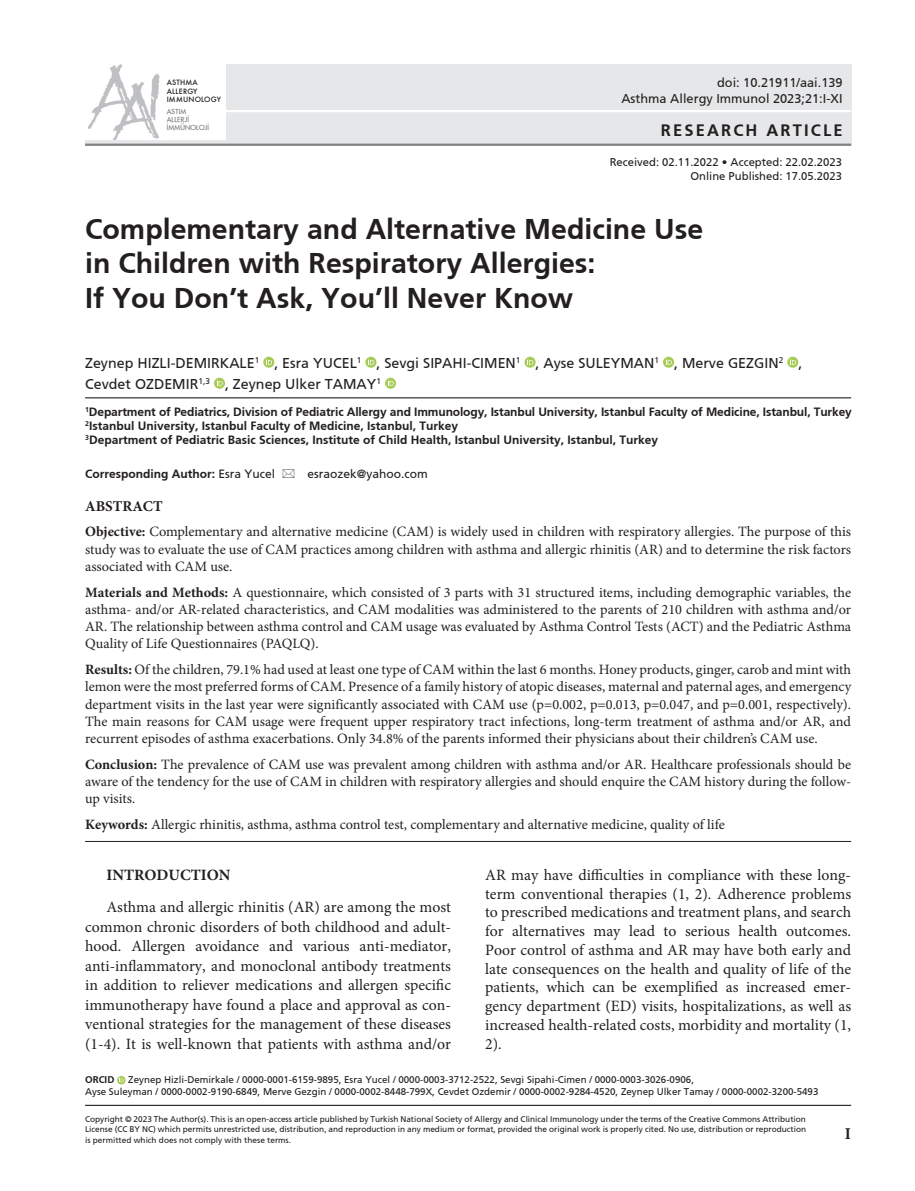
<style>
.page{position:relative;width:915px;height:1191px;background:#fff}
.page>*{position:absolute;margin:0;border:0;box-sizing:border-box;transform-origin:0 0}
.t1{font:700 28.5px/34.2px "Frutiger";color:#231f20}
.t2{font:700 16.5px "Frutiger";letter-spacing:.13em;color:#231f20}
.t3{font:700 16.5px "Minion Pro";color:#231f20}
.t4{font:15.75px/18.8px "Minion Pro";color:#231f20;text-align:justify}
.t5{font:700 15.75px "Minion Pro";color:#231f20}
.t6{font:700 15px "Minion Pro";color:#231f20}
.t7{font:14.25px/17.2px "Minion Pro";color:#231f20;text-align:justify}
.t8{font:14.25px/21px "Frutiger Roman";color:#231f20}
.t9{font:12.75px/16.5px "Frutiger Roman";color:#231f20;text-align:right}
.t10{font:700 12px/14.4px "Frutiger";color:#231f20}
.t11{font:12px "Frutiger Roman";color:#231f20}
.t12{font:11.25px/13.5px "Frutiger Roman";color:#231f20;text-align:right}
.t13{font:9.75px/12px "Frutiger Roman";color:#231f20}
.t14{font:700 9.75px "Frutiger";color:#231f20}
.t15{font:8.25px/10.5px "Frutiger Roman";color:#231f20;text-align:justify}
.t16{font:500 7.05px/8.6px "Futura";letter-spacing:.025em;color:#231f20}
.t17{font:6.75px/8.1px "Futura";letter-spacing:.025em;color:#6c6d70}
.s1{font-family:"Frutiger Roman";font-weight:400}
.s2{font-weight:700}
</style>
<div class="page">
<div style="left:85px;top:64px;width:765px;height:81px;background:#e6e7e9"></div>
<hr style="left:85px;top:144px;width:765px;height:2px;background:#808285">
<hr style="left:222px;top:110px;width:628px;height:2px;background:#fff">
<img style="left:85px;top:64px;width:141px;height:76px">
<hr style="left:85px;top:1104px;width:765px;height:2px;background:#231f20">
<hr style="left:85px;top:397px;width:765px;height:1px;background:#231f20">
<div style="left:263px;top:357px;width:11px;height:11px;background:#a7cb57;border-radius:50%"></div>
<svg style="left:266px;top:359px;width:6px;height:6px"></svg>
<div style="left:365px;top:357px;width:11px;height:11px;background:#a7cb57;border-radius:50%"></div>
<svg style="left:368px;top:359px;width:6px;height:6px"></svg>
<svg style="left:524px;top:357px;width:11px;height:11px"></svg>
<svg style="left:527px;top:359px;width:6px;height:6px"></svg>
<svg style="left:662px;top:357px;width:11px;height:11px"></svg>
<svg style="left:665px;top:359px;width:6px;height:6px"></svg>
<svg style="left:787px;top:357px;width:11px;height:11px"></svg>
<svg style="left:790px;top:359px;width:5px;height:6px"></svg>
<div style="left:214px;top:378px;width:11px;height:11px;background:#a7cb57;border-radius:50%"></div>
<svg style="left:217px;top:380px;width:6px;height:6px"></svg>
<svg style="left:385px;top:378px;width:11px;height:11px"></svg>
<svg style="left:388px;top:380px;width:5px;height:6px"></svg>
<hr style="left:85px;top:841px;width:765px;height:1px;background:#231f20">
<svg style="left:117px;top:1076px;width:9px;height:8px"></svg>
<svg style="left:119px;top:1077px;width:5px;height:5px"></svg>
<p class="t16" style="left:167px;top:78px;width:56px">ASTHMA<br>ALLERGY<br>IMMUNOLOGY</p>
<p class="t17" style="left:167px;top:107px;width:44px">ASTIM<br>ALLERJİ<br>İMMÜNOLOJİ</p>
<p class="t9" style="left:621px;top:74px;width:223px">doi: 10.21911/aai.139<br>Asthma Allergy Immunol 2023;21:I-XI</p>
<p class="t2" style="left:660px;top:120px;width:183px">RESEARCH ARTICLE</p>
<p class="t12" style="left:609px;top:155px;width:233px">Received: 02.11.2022 • Accepted: 22.02.2023<br>Online Published: 17.05.2023</p>
<h1 class="t1" style="left:85px;top:212px;width:619px">Complementary and Alternative Medicine Use in Children with Respiratory Allergies:<br>If You Don’t Ask, You’ll Never Know</h1>
<p class="t8" style="left:85px;top:352px;width:718px">Zeynep HIZLI-DEMIRKALE<sup>1</sup> , Esra YUCEL<sup>1</sup> , Sevgi SIPAHI-CIMEN<sup>1</sup> , Ayse SULEYMAN<sup>1</sup> , Merve GEZGIN<sup>2</sup> ,<br>Cevdet OZDEMIR<sup>1,3</sup> , Zeynep Ulker TAMAY<sup>1</sup></p>
<p class="t10" style="left:85px;top:404px;width:768px"><sup>1</sup>Department of Pediatrics, Division of Pediatric Allergy and Immunology, Istanbul University, Istanbul Faculty of Medicine, Istanbul, Turkey<br><sup>2</sup>Istanbul University, Istanbul Faculty of Medicine, Istanbul, Turkey<br><sup>3</sup>Department of Pediatric Basic Sciences, Institute of Child Health, Istanbul University, Istanbul, Turkey</p>
<p class="t10" style="left:85px;top:466px;width:192px">Corresponding Author: <span class="s1">Esra Yucel</span></p>
<p class="t11" style="left:307px;top:466px;width:122px">esraozek@yahoo.com</p>
<p class="t6" style="left:85px;top:495px;width:79px">ABSTRACT</p>
<p class="t7" style="left:85px;top:523px;width:767px"><span class="s2">Objective:</span> Complementary and alternative medicine (CAM) is widely used in children with respiratory allergies. The purpose of this study was to evaluate the use of CAM practices among children with asthma and allergic rhinitis (AR) and to determine the risk factors associated with CAM use.</p>
<p class="t7" style="left:85px;top:583px;width:767px"><span class="s2">Materials and Methods:</span> A questionnaire, which consisted of 3 parts with 31 structured items, including demographic variables, the asthma- and/or AR-related characteristics, and CAM modalities was administered to the parents of 210 children with asthma and/or AR. The relationship between asthma control and CAM usage was evaluated by Asthma Control Tests (ACT) and the Pediatric Asthma Quality of Life Questionnaires (PAQLQ).</p>
<p class="t7" style="left:85px;top:661px;width:767px"><span class="s2">Results:</span> Of the children, 79.1% had used at least one type of CAM within the last 6 months. Honey products, ginger, carob and mint with lemon were the most preferred forms of CAM. Presence of a family history of atopic diseases, maternal and paternal ages, and emergency department visits in the last year were significantly associated with CAM use (p=0.002, p=0.013, p=0.047, and p=0.001, respectively).<br>The main reasons for CAM usage were frequent upper respiratory tract infections, long-term treatment of asthma and/or AR, and recurrent episodes of asthma exacerbations. Only 34.8% of the parents informed their physicians about their children’s CAM use.</p>
<p class="t7" style="left:85px;top:756px;width:767px"><span class="s2">Conclusion:</span> The prevalence of CAM use was prevalent among children with asthma and/or AR. Healthcare professionals should be aware of the tendency for the use of CAM in children with respiratory allergies and should enquire the CAM history during the follow&shy;up visits.</p>
<p class="t7" style="left:85px;top:816px;width:641px"><span class="s2">Keywords:</span> Allergic rhinitis, asthma, asthma control test, complementary and alternative medicine, quality of life</p>
<p class="t5" style="left:106px;top:863px;width:126px">INTRODUCTION</p>
<p class="t4" style="left:85px;top:897px;width:367px;line-height:19.5px;text-indent:21px">Asthma and allergic rhinitis (AR) are among the most common chronic disorders of both childhood and adult&shy;hood. Allergen avoidance and various anti-mediator, anti-inflammatory, and monoclonal antibody treatments in addition to reliever medications and allergen specific immunotherapy have found a place and approval as con&shy;ventional strategies for the management of these diseases (1-4). It is well-known that patients with asthma and/or</p>
<p class="t4" style="left:485px;top:865px;width:367px">AR may have difficulties in compliance with these long&shy;term conventional therapies (1, 2). Adherence problems to prescribed medications and treatment plans, and search for alternatives may lead to serious health outcomes.<br>Poor control of asthma and AR may have both early and late consequences on the health and quality of life of the patients, which can be exemplified as increased emer&shy;gency department (ED) visits, hospitalizations, as well as increased health-related costs, morbidity and mortality (1, 2).</p>
<p class="t13" style="left:85px;top:1074px;width:734px;text-indent:43px">Zeynep Hizli-Demirkale / 0000-0001-6159-9895, Esra Yucel / 0000-0003-3712-2522, Sevgi Sipahi-Cimen / 0000-0003-3026-0906,<br>Ayse Suleyman / 0000-0002-9190-6849, Merve Gezgin / 0000-0002-8448-799X, Cevdet Ozdemir / 0000-0002-9284-4520, Zeynep Ulker Tamay / 0000-0002-3200-5493</p>
<p class="t14" style="left:85px;top:1074px;width:31px">ORCID</p>
<p class="t15" style="left:85px;top:1113px;width:722px">Copyright © 2023 The Author(s). This is an open-access article published by Turkish National Society of Allergy and Clinical Immunology under the terms of the Creative Commons Attribution License (CC BY NC) which permits unrestricted use, distribution, and reproduction in any medium or format, provided the original work is properly cited. No use, distribution or reproduction is permitted which does not comply with these terms.</p>
<p class="t3" style="left:844px;top:1121px;width:8px">I</p>
</div>
